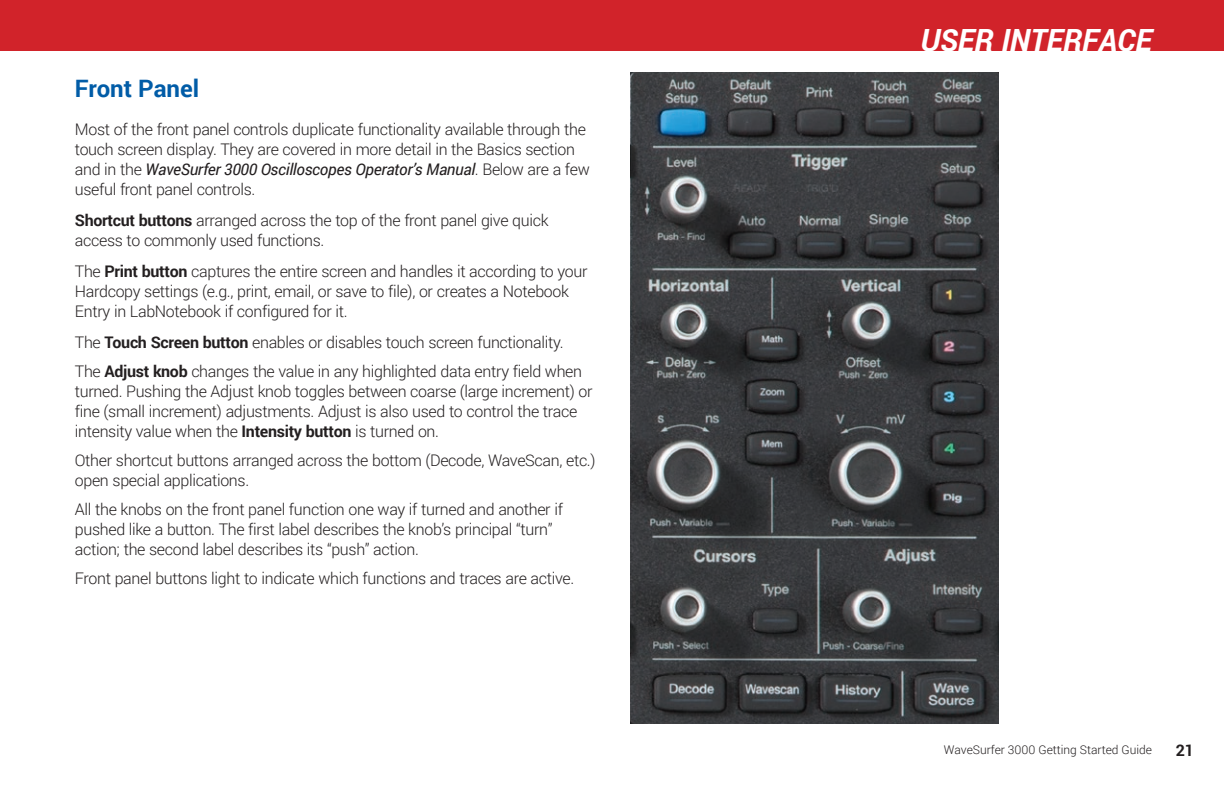
<style>
.page{position:relative;width:1224px;height:792px;background:#fff}
.page>*{position:absolute;margin:0;border:0;box-sizing:border-box;transform-origin:0 0}
.t1{font:italic 700 30.6px "Roboto";color:#fff}
.t2{font:700 24px "Roboto";color:#015ca7}
.t3{font:300 16px/20px "Roboto";letter-spacing:-.02em;color:#231f20}
.t4{font:700 16px "Roboto";color:#231f20}
.t5{font:300 12px "Roboto";color:#231f20}
.s1{font-weight:400;font-style:italic}
.s2{font-weight:700}
</style>
<div class="page">
<div style="left:0;top:0;width:1224px;height:51px;background:#d1232a"></div>
<img style="left:631px;top:72px;width:368px;height:652px">
<h2 class="t2" style="left:75px;top:72px;width:126px">Front Panel</h2>
<p class="t3" style="left:75px;top:119px;width:516px">Most of the front panel controls duplicate functionality available through the touch screen display. They are covered in more detail in the Basics section and in the <span class="s1">WaveSurfer 3000 Oscilloscopes Operator’s Manual</span>. Below are a few useful front panel controls.</p>
<p class="t3" style="left:75px;top:210px;width:475px"><span class="s2">Shortcut buttons</span> arranged across the top of the front panel give quick access to commonly used functions.</p>
<p class="t3" style="left:75px;top:261px;width:514px">The <span class="s2">Print button</span> captures the entire screen and handles it according to your<br>Hardcopy settings (e.g., print, email, or save to file), or creates a Notebook<br>Entry in LabNotebook if configured for it.</p>
<p class="t3" style="left:75px;top:327px;width:509px;line-height:29px">The <span class="s2">Touch Screen button</span> enables or disables touch screen functionality.<br>The <span class="s2">Adjust knob</span> changes the value in any highlighted data entry field when</p>
<p class="t3" style="left:75px;top:381px;width:519px">turned. Pushing the Adjust knob toggles between coarse (large increment) or fine (small increment) adjustments. Adjust is also used to control the trace intensity value when the <span class="s2">Intensity button</span> is turned on.</p>
<p class="t3" style="left:75px;top:450px;width:522px">Other shortcut buttons arranged across the bottom (Decode, WaveScan, etc.) open special applications.</p>
<p class="t3" style="left:75px;top:499px;width:490px">All the knobs on the front panel function one way if turned and another if pushed like a button. The first label describes the knob’s principal “turn” action; the second label describes its “push” action.</p>
<p class="t3" style="left:75px;top:568px;width:501px">Front panel buttons light to indicate which functions and traces are active.</p>
<h1 class="t1" style="left:921px;top:19px;width:233px">USER INTERFACE</h1>
<p class="t5" style="left:944px;top:741px;width:210px">WaveSurfer 3000 Getting Started Guide</p>
<p class="t4" style="left:1176px;top:739px;width:20px">21</p>
</div>
